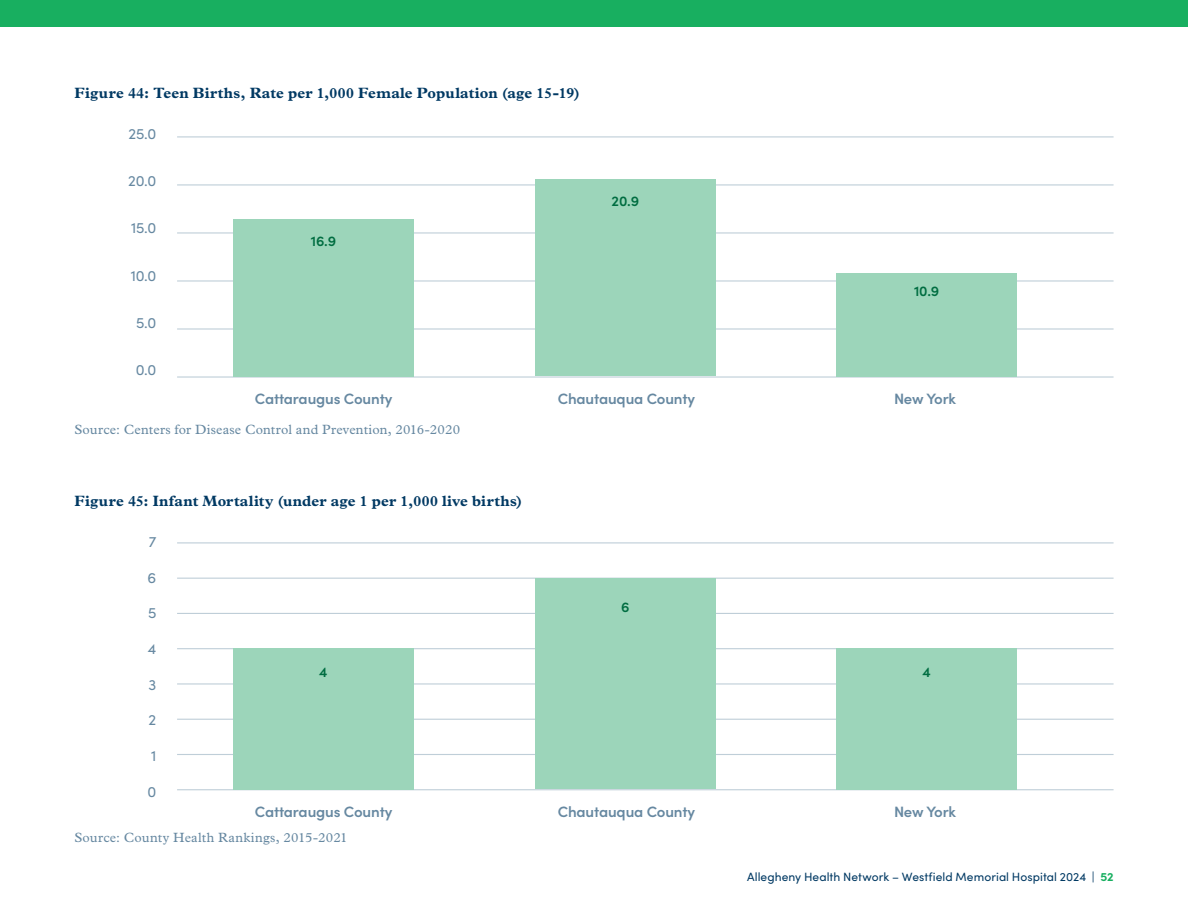
<style>
.page{position:relative;width:1188px;height:918px;background:#fff}
.page>*{position:absolute;margin:0;border:0;box-sizing:border-box;transform-origin:0 0}
._03_Figure_Title{font:700 15px "Plantin MT Pro";letter-spacing:.01em;color:#003963}
._04_Graph_Subtitle{font:600 15px "Sofia Pro";letter-spacing:-.01em;color:#6688a1}
._04_Graph_Numbers__gray{font:15px "Sofia Pro";letter-spacing:-.01em;color:#6688a1}
._04_Graph_Numbers__dark_green{font:600 14.25px "Sofia Pro";color:#006d41}
._04_Graph_References{font:13.5px "Plantin MT Pro";letter-spacing:.015em;color:#6688a1}
.t1{font:12px "Sofia Pro";letter-spacing:.005em;color:#003963}
.s1{font-weight:700;color:#18af60}
</style>
<div class="page">
<div style="left:0;top:0;width:1188px;height:27px;background:#18af60"></div>
<hr style="left:177px;top:376px;width:937px;height:2px;background:#bfced8">
<hr style="left:177px;top:789px;width:937px;height:1px;background:#bfced8">
<hr style="left:177px;top:328px;width:937px;height:2px;background:#bfced8">
<hr style="left:177px;top:754px;width:937px;height:1px;background:#bfced8">
<hr style="left:177px;top:719px;width:937px;height:1px;background:#bfced8">
<hr style="left:177px;top:232px;width:937px;height:2px;background:#bfced8">
<hr style="left:177px;top:280px;width:937px;height:2px;background:#bfced8">
<hr style="left:177px;top:683px;width:937px;height:2px;background:#bfced8">
<hr style="left:177px;top:184px;width:937px;height:2px;background:#bfced8">
<hr style="left:177px;top:648px;width:937px;height:1px;background:#bfced8">
<hr style="left:177px;top:613px;width:937px;height:1px;background:#bfced8">
<hr style="left:177px;top:136px;width:937px;height:1px;background:#bfced8">
<hr style="left:177px;top:578px;width:937px;height:1px;background:#bfced8">
<hr style="left:177px;top:542px;width:937px;height:1px;background:#bfced8">
<div style="left:233px;top:219px;width:181px;height:157px;background:#9cd5ba"></div>
<div style="left:233px;top:648px;width:181px;height:141px;background:#9cd5ba"></div>
<div style="left:535px;top:180px;width:180px;height:196px;background:#9cd5ba"></div>
<div style="left:535px;top:579px;width:180px;height:210px;background:#9cd5ba"></div>
<div style="left:836px;top:273px;width:181px;height:103px;background:#9cd5ba"></div>
<div style="left:836px;top:648px;width:181px;height:141px;background:#9cd5ba"></div>
<p class="_03_Figure_Title" style="left:75px;top:84px;width:507px">Figure 44: Teen Births, Rate per 1,000 Female Population (age 15-19)</p>
<p class="_04_Graph_Numbers__gray" style="left:129px;top:123px;width:29px">25.0</p>
<p class="_04_Graph_Numbers__gray" style="left:128px;top:170px;width:30px">20.0</p>
<p class="_04_Graph_Numbers__gray" style="left:131px;top:217px;width:27px">15.0</p>
<p class="_04_Graph_Numbers__gray" style="left:131px;top:264px;width:27px">10.0</p>
<p class="_04_Graph_Numbers__gray" style="left:136px;top:312px;width:22px">5.0</p>
<p class="_04_Graph_Numbers__gray" style="left:136px;top:359px;width:22px">0.0</p>
<p class="_04_Graph_Numbers__dark_green" style="left:311px;top:230px;width:27px">16.9</p>
<p class="_04_Graph_Numbers__dark_green" style="left:612px;top:191px;width:29px">20.9</p>
<p class="_04_Graph_Subtitle" style="left:255px;top:388px;width:139px">Cattaraugus County</p>
<p class="_04_Graph_References" style="left:74px;top:422px;width:387px">Source: Centers for Disease Control and Prevention, 2016-2020</p>
<p class="_03_Figure_Title" style="left:75px;top:492px;width:449px">Figure 45: Infant Mortality (under age 1 per 1,000 live births)</p>
<p class="_04_Graph_Numbers__gray" style="left:149px;top:531px;width:9px">7</p>
<p class="_04_Graph_Numbers__gray" style="left:148px;top:567px;width:10px">6</p>
<p class="_04_Graph_Numbers__gray" style="left:148px;top:602px;width:10px">5</p>
<p class="_04_Graph_Numbers__gray" style="left:148px;top:638px;width:10px">4</p>
<p class="_04_Graph_Numbers__gray" style="left:149px;top:674px;width:9px">3</p>
<p class="_04_Graph_Numbers__gray" style="left:149px;top:709px;width:9px">2</p>
<p class="_04_Graph_Numbers__gray" style="left:151px;top:745px;width:7px">1</p>
<p class="_04_Graph_Numbers__gray" style="left:148px;top:780px;width:10px">0</p>
<p class="_04_Graph_Numbers__dark_green" style="left:319px;top:662px;width:10px">4</p>
<p class="_04_Graph_Subtitle" style="left:255px;top:801px;width:139px">Cattaraugus County</p>
<p class="_04_Graph_References" style="left:74px;top:830px;width:275px">Source: County Health Rankings, 2015-2021</p>
<p class="_04_Graph_Subtitle" style="left:558px;top:388px;width:139px">Chautauqua County</p>
<p class="_04_Graph_Numbers__dark_green" style="left:621px;top:596px;width:10px">6</p>
<p class="_04_Graph_Subtitle" style="left:558px;top:801px;width:139px">Chautauqua County</p>
<p class="_04_Graph_Numbers__dark_green" style="left:914px;top:280px;width:27px">10.9</p>
<p class="_04_Graph_Subtitle" style="left:894px;top:388px;width:64px">New York</p>
<p class="_04_Graph_Numbers__dark_green" style="left:922px;top:662px;width:10px">4</p>
<p class="_04_Graph_Subtitle" style="left:894px;top:801px;width:64px">New York</p>
<p class="t1" style="left:747px;top:868px;width:368px">Allegheny Health Network – Westfield Memorial Hospital 2024 | <span class="s1">52</span></p>
</div>
